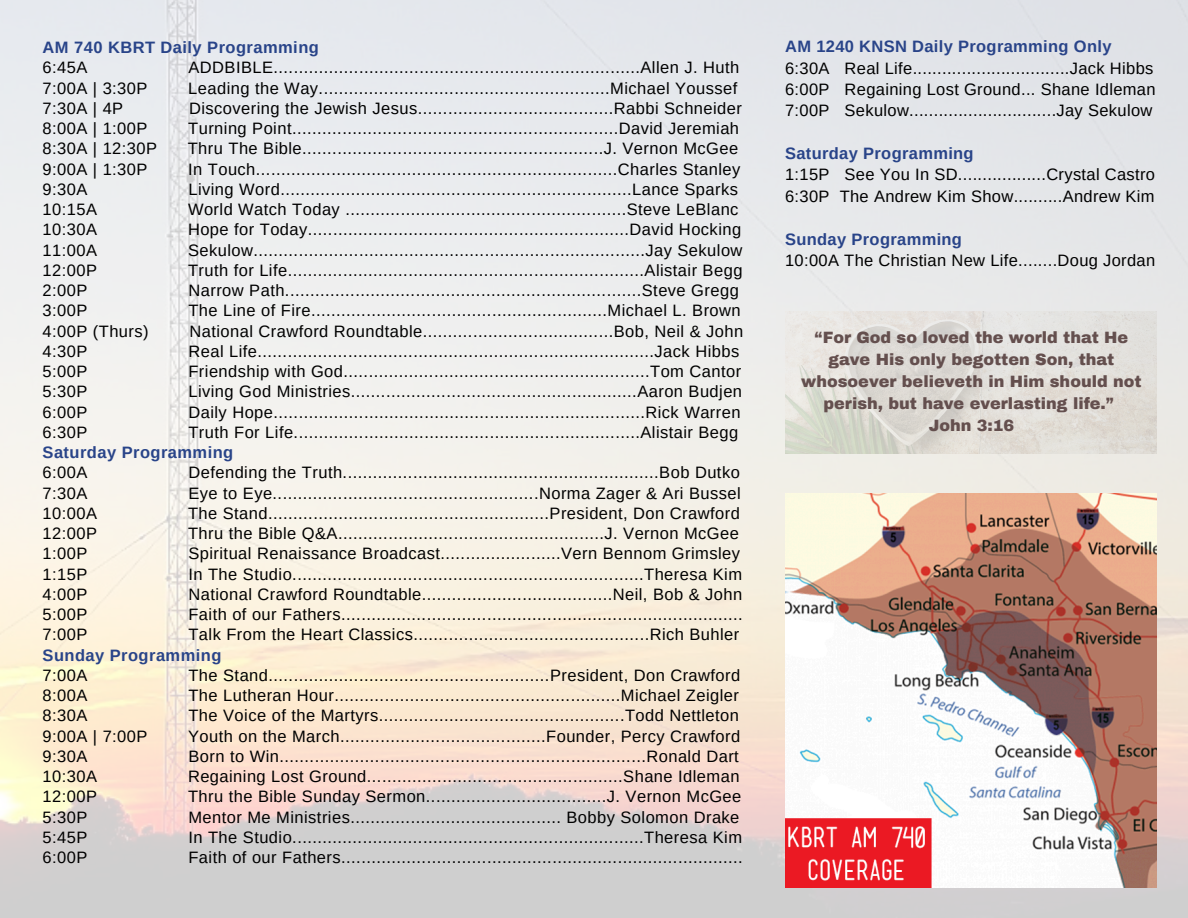
<style>
.page{position:relative;width:1188px;height:918px;background:#fff}
.page>*{position:absolute;margin:0;border:0;box-sizing:border-box;transform-origin:0 0}
.t1{font:16.5px/21.3px "Arimo";letter-spacing:.025em;color:#000}
.t2{font:700 16.5px/20.2px "Arimo";letter-spacing:.025em;color:#294489}
.t3{font:900 16.05px/21.9px "Archivo";color:#644f4e;text-align:center}
.s1{font-weight:400;color:#000}
.s2{font-weight:700;color:#294489}
</style>
<div class="page">
<img style="left:0;top:0;width:1188px;height:918px">
<img style="left:785px;top:494px;width:371px;height:393px">
<img style="left:785px;top:311px;width:371px;height:142px">
<h1 class="t2" style="left:43px;top:37px;width:278px">AM 740 KBRT Daily Programming<br><span class="s1">6:45A</span></h1>
<h1 class="t1" style="left:188px;top:57px;width:552px">ADDBIBLE.........................................................................Allen J. Huth</h1>
<h1 class="t1" style="left:43px;top:77px;width:106px">7:00A | 3:30P</h1>
<h1 class="t1" style="left:188px;top:77px;width:551px">Leading the Way..........................................................Michael Youssef</h1>
<h1 class="t1" style="left:43px;top:98px;width:82px">7:30A | 4P</h1>
<h1 class="t1" style="left:189px;top:98px;width:554px">Discovering the Jewish Jesus.......................................Rabbi Schneider</h1>
<h1 class="t1" style="left:43px;top:118px;width:106px">8:00A | 1:00P</h1>
<h1 class="t1" style="left:188px;top:118px;width:552px">Turning Point.................................................................David Jeremiah</h1>
<h1 class="t1" style="left:43px;top:138px;width:116px">8:30A | 12:30P</h1>
<h1 class="t1" style="left:188px;top:138px;width:552px">Thru The Bible............................................................J. Vernon McGee</h1>
<h1 class="t1" style="left:43px;top:158px;width:106px">9:00A | 1:30P</h1>
<h1 class="t1" style="left:188px;top:158px;width:554px">In Touch........................................................................Charles Stanley</h1>
<h1 class="t1" style="left:43px;top:179px;width:46px">9:30A</h1>
<h1 class="t1" style="left:188px;top:179px;width:551px">Living Word......................................................................Lance Sparks</h1>
<h1 class="t1" style="left:43px;top:199px;width:56px">10:15A</h1>
<h1 class="t1" style="left:188px;top:199px;width:552px">World Watch Today ........................................................Steve LeBlanc</h1>
<h1 class="t1" style="left:43px;top:219px;width:56px">10:30A</h1>
<h1 class="t1" style="left:188px;top:219px;width:555px">Hope for Today................................................................David Hocking</h1>
<h1 class="t1" style="left:43px;top:239px;width:56px">11:00A</h1>
<h1 class="t1" style="left:188px;top:239px;width:556px">Sekulow..............................................................................Jay Sekulow</h1>
<h1 class="t1" style="left:43px;top:260px;width:56px">12:00P</h1>
<h1 class="t1" style="left:188px;top:260px;width:556px">Truth for Life.......................................................................Alistair Begg</h1>
<h1 class="t1" style="left:43px;top:280px;width:46px">2:00P</h1>
<h1 class="t1" style="left:188px;top:280px;width:552px">Narrow Path.......................................................................Steve Gregg</h1>
<h1 class="t1" style="left:43px;top:300px;width:46px">3:00P</h1>
<h1 class="t1" style="left:188px;top:300px;width:554px">The Line of Fire...........................................................Michael L. Brown</h1>
<h1 class="t1" style="left:43px;top:320px;width:108px">4:00P (Thurs)</h1>
<h1 class="t1" style="left:189px;top:320px;width:555px">National Crawford Roundtable......................................Bob, Neil &amp; John</h1>
<h1 class="t1" style="left:43px;top:341px;width:46px">4:30P</h1>
<h1 class="t1" style="left:188px;top:341px;width:552px">Real Life...............................................................................Jack Hibbs</h1>
<h1 class="t1" style="left:43px;top:361px;width:46px">5:00P</h1>
<h1 class="t1" style="left:188px;top:361px;width:554px">Friendship with God.............................................................Tom Cantor</h1>
<h1 class="t1" style="left:43px;top:381px;width:46px">5:30P</h1>
<h1 class="t1" style="left:188px;top:381px;width:555px">Living God Ministries.........................................................Aaron Budjen</h1>
<h1 class="t1" style="left:43px;top:401px;width:46px">6:00P</h1>
<h1 class="t1" style="left:188px;top:401px;width:554px">Daily Hope..........................................................................Rick Warren</h1>
<h1 class="t1" style="left:43px;top:422px;width:46px">6:30P</h1>
<h1 class="t1" style="left:43px;top:422px;width:697px;line-height:20.2px;text-indent:146px">Truth For Life.....................................................................Alistair Begg<br><span class="s2">Saturday Programming<br></span>6:00A</h1>
<h1 class="t1" style="left:188px;top:462px;width:553px">Defending the Truth...............................................................Bob Dutko</h1>
<h1 class="t1" style="left:43px;top:482px;width:46px">7:30A</h1>
<h1 class="t1" style="left:188px;top:482px;width:554px">Eye to Eye.....................................................Norma Zager &amp; Ari Bussel</h1>
<h1 class="t1" style="left:43px;top:503px;width:56px">10:00A</h1>
<h1 class="t1" style="left:188px;top:503px;width:553px">The Stand........................................................President, Don Crawford</h1>
<h1 class="t1" style="left:43px;top:523px;width:56px">12:00P</h1>
<h1 class="t1" style="left:188px;top:523px;width:553px">Thru the Bible Q&amp;A.....................................................J. Vernon McGee</h1>
<h1 class="t1" style="left:43px;top:543px;width:46px">1:00P</h1>
<h1 class="t1" style="left:188px;top:543px;width:553px">Spiritual Renaissance Broadcast........................Vern Bennom Grimsley</h1>
<h1 class="t1" style="left:43px;top:563px;width:46px">1:15P</h1>
<h1 class="t1" style="left:188px;top:563px;width:555px">In The Studio......................................................................Theresa Kim</h1>
<h1 class="t1" style="left:43px;top:584px;width:46px">4:00P</h1>
<h1 class="t1" style="left:188px;top:584px;width:555px">National Crawford Roundtable......................................Neil, Bob &amp; John</h1>
<h1 class="t1" style="left:43px;top:604px;width:46px">5:00P</h1>
<h1 class="t1" style="left:188px;top:604px;width:556px">Faith of our Fathers................................................................................</h1>
<h1 class="t1" style="left:43px;top:624px;width:46px">7:00P</h1>
<h1 class="t1" style="left:43px;top:625px;width:698px;line-height:20.2px;text-indent:146px">Talk From the Heart Classics...............................................Rich Buhler<br><span class="s2">Sunday Programming<br></span>7:00A</h1>
<h1 class="t1" style="left:188px;top:665px;width:553px">The Stand........................................................President, Don Crawford</h1>
<h1 class="t1" style="left:43px;top:685px;width:46px">8:00A</h1>
<h1 class="t1" style="left:188px;top:685px;width:552px">The Lutheran Hour.........................................................Michael Zeigler</h1>
<h1 class="t1" style="left:43px;top:705px;width:46px">8:30A</h1>
<h1 class="t1" style="left:188px;top:705px;width:552px">The Voice of the Martyrs.................................................Todd Nettleton</h1>
<h1 class="t1" style="left:43px;top:725px;width:106px">9:00A | 7:00P</h1>
<h1 class="t1" style="left:188px;top:725px;width:553px">Youth on the March.........................................Founder, Percy Crawford</h1>
<h1 class="t1" style="left:43px;top:746px;width:46px">9:30A</h1>
<h1 class="t1" style="left:188px;top:746px;width:552px">Born to Win.........................................................................Ronald Dart</h1>
<h1 class="t1" style="left:43px;top:766px;width:56px">10:30A</h1>
<h1 class="t1" style="left:188px;top:766px;width:553px">Regaining Lost Ground...................................................Shane Idleman</h1>
<h1 class="t1" style="left:43px;top:786px;width:56px">12:00P</h1>
<h1 class="t1" style="left:188px;top:786px;width:555px">Thru the Bible Sunday Sermon....................................J. Vernon McGee</h1>
<h1 class="t1" style="left:43px;top:806px;width:46px">5:30P</h1>
<h1 class="t1" style="left:188px;top:806px;width:553px">Mentor Me Ministries.......................................... Bobby Solomon Drake</h1>
<h1 class="t1" style="left:43px;top:827px;width:46px">5:45P</h1>
<h1 class="t1" style="left:188px;top:827px;width:555px">In The Studio......................................................................Theresa Kim</h1>
<h1 class="t1" style="left:43px;top:847px;width:46px">6:00P</h1>
<h1 class="t1" style="left:188px;top:847px;width:556px">Faith of our Fathers................................................................................</h1>
<h1 class="t1" style="left:785px;top:36px;width:372px"><span class="s2">AM 1240 KNSN Daily Programming Only </span>6:30A Real Life................................Jack Hibbs 6:00P Regaining Lost Ground... Shane Idleman 7:00P</h1>
<p class="t1" style="left:845px;top:100px;width:309px">Sekulow..............................Jay Sekulow</p>
<p class="t1" style="left:785px;top:143px;width:371px"><span class="s2">Saturday Programming<br></span>1:15P See You In SD..................Crystal Castro<br>6:30P The Andrew Kim Show..........Andrew Kim</p>
<h1 class="t1" style="left:785px;top:228px;width:372px"><span class="s2">Sunday Programming<br></span>10:00A The Christian New Life........Doug Jordan</h1>
<h1 class="t3" style="left:801px;top:327px;width:342px">“For God so loved the world that He gave His only begotten Son, that whosoever believeth in Him should not perish, but have everlasting life.”<br>John 3:16</h1>
</div>
